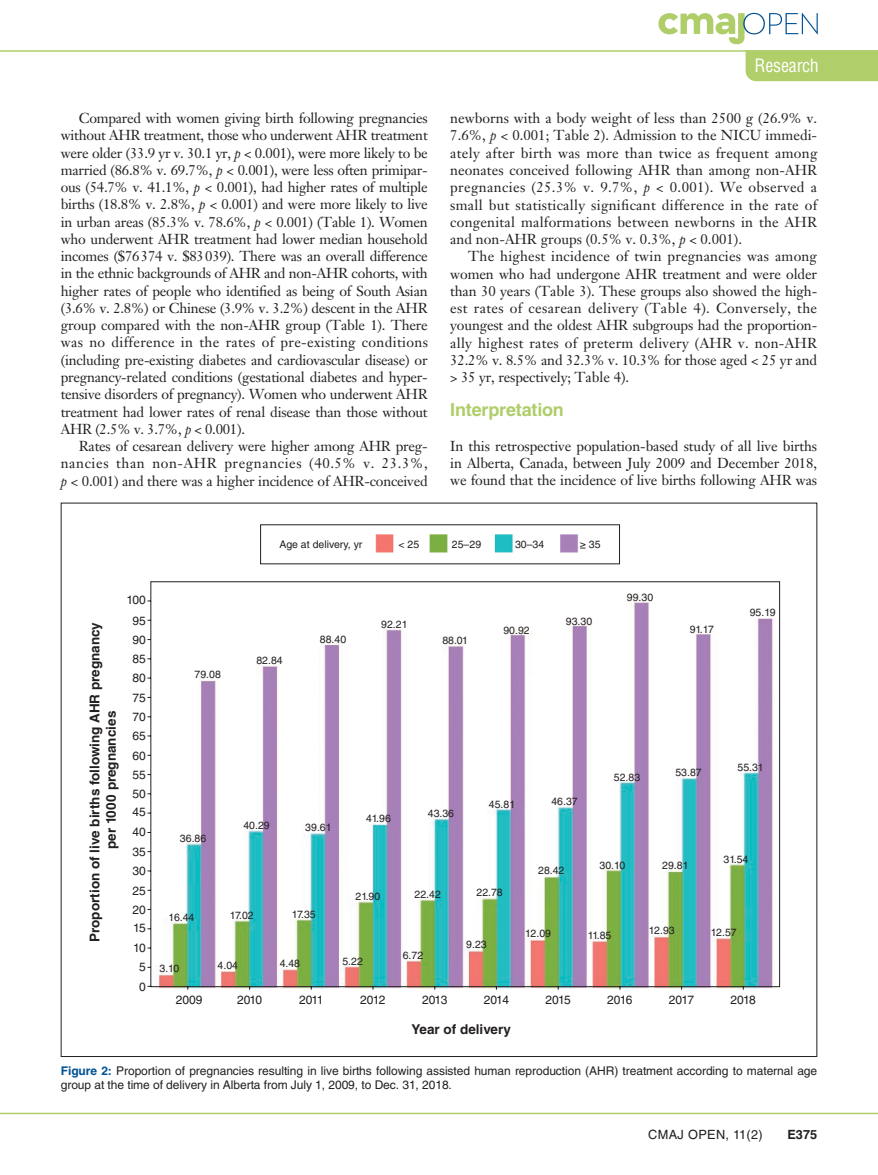
<style>
.page{position:relative;width:878px;height:1175px;background:#fff}
.page>*{position:absolute;margin:0;border:0;box-sizing:border-box;transform-origin:0 0}
.t1{font:700 18px "Helvetica LT Std";letter-spacing:-.01em;color:#afce69}
.t2{font:condensed 18px "Helvetica LT Std";letter-spacing:-.01em;color:#fff}
.t3{font:14.25px/17.2px "Janson Text LT Std";letter-spacing:-.01em;color:#231f20;text-align:justify}
.t4{font:700 13.5px/16.2px "Helvetica LT Std";color:#231f20;text-align:center}
.t5{font:12.75px "Helvetica LT Std";letter-spacing:.025em;color:#231f20}
.t6{font:700 12.75px "Helvetica LT Std";color:#231f20}
.t7{font:12px/19.4px "Helvetica LT Std";letter-spacing:-.005em;color:#231f20;text-align:center}
.t8{font:10.5px "Helvetica LT Std";color:#231f20}
.s1{font-style:italic}
.s2{font-weight:700;color:#005295}
</style>
<div class="page">
<hr style="left:0;top:1112px;width:878px;height:2px;background:#afce69">
<svg style="left:658px;top:13px;width:159px;height:31px"></svg>
<hr style="left:0;top:50px;width:878px;height:2px;background:#afce69">
<div style="left:745px;top:50px;width:133px;height:31px;background:#b0ce69"></div>
<svg style="left:147px;top:581px;width:633px;height:409px"></svg>
<img style="left:375px;top:534px;width:203px;height:19px">
<p class="t3" style="left:61px;top:109px;width:369px;text-indent:18px">Compared with women giving birth following pregnancies without AHR treatment, those who underwent AHR treatment were older (33.9 yr v. 30.1 yr, <span class="s1">p</span> &lt; 0.001), were more likely to be married (86.8% v. 69.7%, <span class="s1">p</span> &lt; 0.001), were less often primipar&shy;ous (54.7% v. 41.1%, <span class="s1">p</span> &lt; 0.001), had higher rates of multiple births (18.8% v. 2.8%, <span class="s1">p</span> &lt; 0.001) and were more likely to live in urban areas (85.3% v. 78.6%, <span class="s1">p</span> &lt; 0.001) (Table 1). Women who underwent AHR treatment had lower median household incomes ($76374 v. $83039). There was an overall difference in the ethnic backgrounds of AHR and non-AHR cohorts, with higher rates of people who identified as being of South Asian (3.6% v. 2.8%) or Chinese (3.9% v. 3.2%) descent in the AHR group compared with the non-AHR group (Table 1). There was no difference in the rates of pre-existing conditions (including pre-existing diabetes and cardiovascular disease) or pregnancy-related conditions (gestational diabetes and hyper&shy;tensive disorders of pregnancy). Women who underwent AHR treatment had lower rates of renal disease than those without AHR (2.5% v. 3.7%, <span class="s1">p</span> &lt; 0.001).</p>
<p class="t3" style="left:61px;top:437px;width:368px;text-indent:18px">Rates of cesarean delivery were higher among AHR preg&shy;nancies than non-AHR pregnancies (40.5% v. 23.3%, <span class="s1">p</span> &lt; 0.001) and there was a higher incidence of AHR--conceived</p>
<p class="t2" style="left:754px;top:54px;width:66px">Research</p>
<p class="t3" style="left:450px;top:109px;width:368px">newborns with a body weight of less than 2500 g (26.9% v.<br>7.6%, <span class="s1">p</span> &lt; 0.001; Table 2). Admission to the NICU immedi&shy;ately after birth was more than twice as frequent among neonates conceived following AHR than among non-AHR pregnancies (25.3% v. 9.7%, <span class="s1">p</span> &lt; 0.001). We observed a small but statistically significant difference in the rate of congenital malformations between newborns in the AHR and non-AHR groups (0.5% v. 0.3%, <span class="s1">p</span> &lt; 0.001).</p>
<p class="t3" style="left:450px;top:248px;width:368px;text-indent:18px">The highest incidence of twin pregnancies was among women who had undergone AHR treatment and were older than 30 years (Table 3). These groups also showed the high&shy;est rates of cesarean delivery (Table 4). Conversely, the youngest and the oldest AHR subgroups had the proportion&shy;ally highest rates of preterm delivery (AHR v. non-AHR 32.2% v. 8.5% and 32.3% v. 10.3% for those aged &lt; 25 yr and &gt; 35 yr, respectively; Table 4).</p>
<p class="t1" style="left:450px;top:399px;width:115px">Interpretation</p>
<p class="t3" style="left:450px;top:437px;width:368px">In this retrospective population-based study of all live births in Alberta, Canada, between July 2009 and December 2018, we found that the incidence of live births following AHR was</p>
<p class="t8" style="left:279px;top:538px;width:84px">Age at delivery, yr</p>
<p class="t8" style="left:398px;top:538px;width:22px">&lt; 25</p>
<p class="t8" style="left:452px;top:538px;width:31px">25–29</p>
<p class="t8" style="left:515px;top:538px;width:31px">30–34</p>
<p class="t8" style="left:579px;top:538px;width:22px">≥ 35</p>
<p class="t4" style="left:86px;top:941px;width:321px;rotate:-90deg">Proportion of live births following AHR pregnancy per 1000 pregnancies</p>
<p class="t7" style="left:127px;top:589px;width:21px;line-height:20.7px">100<br>95</p>
<p class="t7" style="left:133px;top:630px;width:15px;text-align:justify">90<br>85<br>80<br>75<br>70<br>65<br>60<br>55<br>50</p>
<p class="t7" style="left:133px;top:802px;width:15px">45<br>40<br>35<br>30<br>25<br>20<br>15<br>10<br>5<br>0</p>
<p class="t8" style="left:194px;top:668px;width:28px">79.08</p>
<p class="t8" style="left:256px;top:653px;width:28px">82.84</p>
<p class="t8" style="left:320px;top:632px;width:28px">88.40</p>
<p class="t8" style="left:381px;top:618px;width:28px">92.21</p>
<p class="t8" style="left:442px;top:634px;width:27px">88.01</p>
<p class="t8" style="left:503px;top:624px;width:28px">90.92</p>
<p class="t8" style="left:566px;top:615px;width:28px">93.30</p>
<p class="t8" style="left:627px;top:591px;width:28px">99.30</p>
<p class="t8" style="left:689px;top:623px;width:26px">91.17</p>
<p class="t8" style="left:749px;top:606px;width:27px">95.19</p>
<p class="t8" style="left:180px;top:831px;width:28px">36.86</p>
<p class="t8" style="left:243px;top:819px;width:28px">40.29</p>
<p class="t8" style="left:305px;top:821px;width:28px">39.61</p>
<p class="t8" style="left:168px;top:911px;width:27px">16.44</p>
<p class="t8" style="left:230px;top:909px;width:25px">17.02</p>
<p class="t8" style="left:292px;top:908px;width:25px">17.35</p>
<p class="t8" style="left:366px;top:812px;width:26px">41.96</p>
<p class="t8" style="left:355px;top:890px;width:26px">21.90</p>
<p class="t8" style="left:428px;top:807px;width:28px">43.36</p>
<p class="t8" style="left:489px;top:798px;width:28px">45.81</p>
<p class="t8" style="left:551px;top:795px;width:28px">46.37</p>
<p class="t8" style="left:614px;top:770px;width:28px">52.83</p>
<p class="t8" style="left:675px;top:766px;width:28px">53.87</p>
<p class="t8" style="left:737px;top:760px;width:28px">55.31</p>
<p class="t8" style="left:414px;top:887px;width:28px">22.42</p>
<p class="t8" style="left:476px;top:886px;width:28px">22.78</p>
<p class="t8" style="left:466px;top:938px;width:22px">9.23</p>
<p class="t8" style="left:538px;top:864px;width:28px">28.42</p>
<p class="t8" style="left:525px;top:927px;width:27px">12.09</p>
<p class="t8" style="left:599px;top:858px;width:27px">30.10</p>
<p class="t8" style="left:588px;top:929px;width:25px">11.85</p>
<p class="t8" style="left:662px;top:859px;width:28px">29.81</p>
<p class="t8" style="left:649px;top:924px;width:27px">12.93</p>
<p class="t8" style="left:723px;top:853px;width:26px">31.54</p>
<p class="t8" style="left:710px;top:926px;width:27px">12.57</p>
<p class="t8" style="left:159px;top:961px;width:21px">3.10</p>
<p class="t8" style="left:218px;top:959px;width:22px">4.04</p>
<p class="t8" style="left:280px;top:957px;width:22px">4.48</p>
<p class="t8" style="left:342px;top:954px;width:22px">5.22</p>
<p class="t8" style="left:403px;top:949px;width:22px">6.72</p>
<p class="t7" style="left:176px;top:989px;width:28px">2009</p>
<p class="t7" style="left:237px;top:989px;width:27px">2010</p>
<p class="t7" style="left:299px;top:989px;width:26px">2011</p>
<p class="t7" style="left:360px;top:989px;width:27px">2012</p>
<p class="t7" style="left:422px;top:989px;width:27px">2013</p>
<p class="t7" style="left:483px;top:989px;width:27px">2014</p>
<p class="t7" style="left:545px;top:989px;width:27px">2015</p>
<p class="t7" style="left:607px;top:989px;width:27px">2016</p>
<p class="t7" style="left:669px;top:989px;width:27px">2017</p>
<p class="t7" style="left:730px;top:989px;width:27px">2018</p>
<p class="t4" style="left:411px;top:1020px;width:101px">Year of delivery</p>
<p class="t7" style="left:61px;top:1063px;width:758px;line-height:14.2px;text-align:left"><span class="s2">Figure 2:</span> Proportion of pregnancies resulting in live births following assisted human reproduction (AHR) treatment according to maternal age group at the time of delivery in Alberta from July 1, 2009, to Dec. 31, 2018.</p>
<p class="t5" style="left:648px;top:1127px;width:116px">CMAJ OPEN, 11(2)</p>
<p class="t6" style="left:787px;top:1126px;width:31px">E375</p>
</div>
